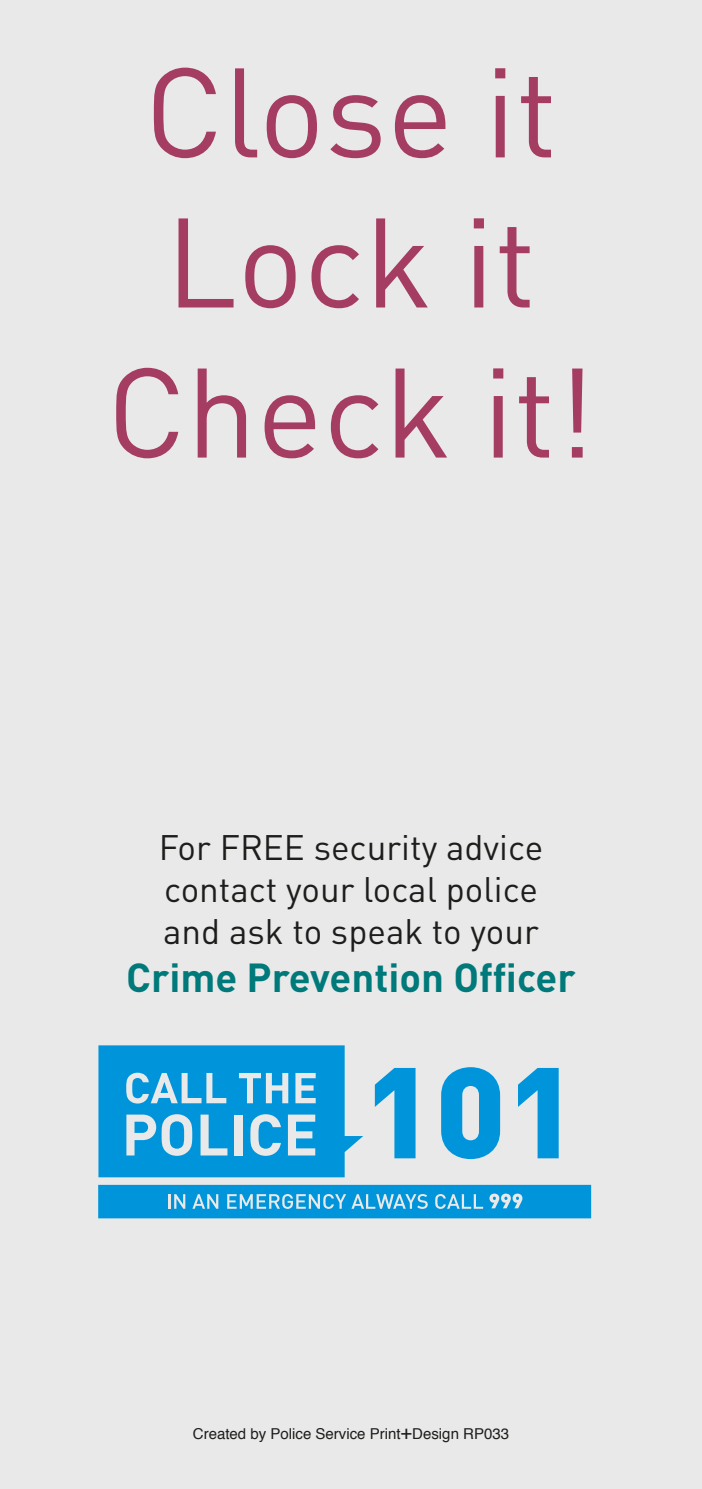
<style>
.page{position:relative;width:702px;height:1489px;background:#fff}
.page>*{position:absolute;margin:0;border:0;box-sizing:border-box;transform-origin:0 0}
.t1{font:125px/150px "DIN";color:#a53c62;text-align:center}
.t2{font:700 40px "DIN";color:#00797a}
.t3{font:35px/42px "DIN";color:#1d1d1b}
.t4{font:15px "Helvetica";color:#1d1d1b}
.s1{font-size:20px}
</style>
<div class="page">
<div style="left:0;top:0;width:702px;height:1488px;background:#e9e9e9"></div>
<svg style="left:98px;top:1045px;width:494px;height:174px"></svg>
<h1 class="t1" style="left:107px;top:35px;width:490px">Close it<br>Lock it<br>Check it!</h1>
<p class="t3" style="left:159px;top:825px;width:386px">For FREE security advice contact your local police and ask to speak to your</p>
<p class="t2" style="left:126px;top:951px;width:451px">Crime Prevention Officer</p>
<p class="t4" style="left:193px;top:1421px;width:317px">Created by Police Service Print<span class="s1">+</span>Design RP033</p>
</div>
